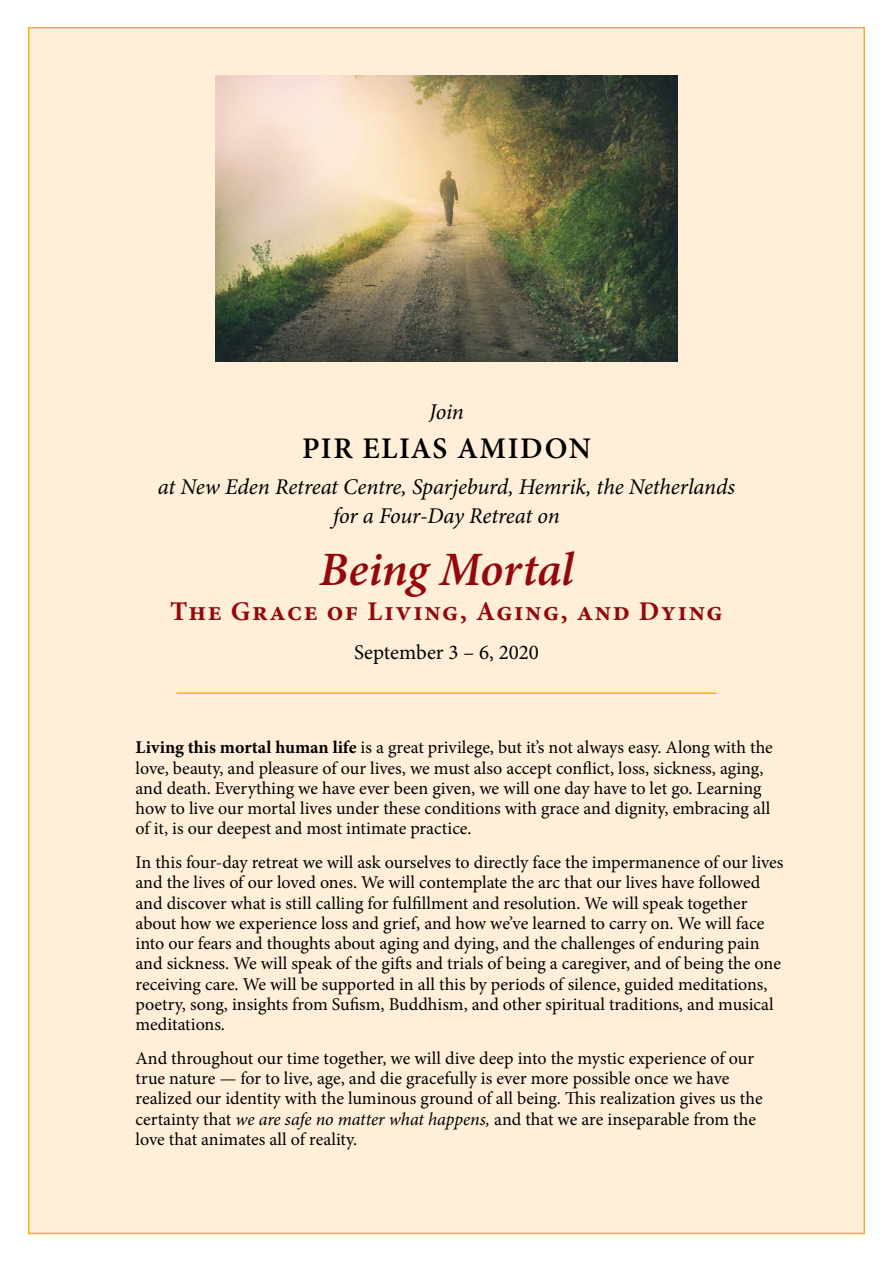
<style>
.page{position:relative;width:893px;height:1263px;background:#fff}
.page>*{position:absolute;margin:0;border:0;box-sizing:border-box;transform-origin:0 0}
.t1{font:italic 600 48px "Minion Pro";letter-spacing:-.01em;color:#94070a}
.t2{font:600 30px "Minion Pro";letter-spacing:.05em;color:#000}
.t3{font:700 27px "Minion Pro";letter-spacing:.06em;color:#94070a}
.t4{font:italic 22.5px/29.2px "Minion Pro";letter-spacing:-.01em;color:#000;text-align:center}
.t5{font:21px "Minion Pro";color:#000}
.t6{font:18px/20.2px "Minion Pro";color:#000}
.s1{font-weight:700}
.s2{font-style:italic}
</style>
<div class="page">
<div style="left:28px;top:27px;width:837px;height:1207px;background:#ffefd8;border:2px solid #fcaf17"></div>
<img style="left:216px;top:75px;width:461px;height:287px">
<hr style="left:176px;top:692px;width:540px;height:2px;background:#fcaf17">
<p class="t4" style="left:429px;top:397px;width:36px">Join</p>
<h2 class="t2" style="left:302px;top:427px;width:290px">PIR ELIAS AMIDON</h2>
<p class="t4" style="left:158px;top:472px;width:579px">at New Eden Retreat Centre, Sparjeburd, Hemrik, the Netherlands for a Four-Day Retreat on</p>
<h1 class="t1" style="left:319px;top:536px;width:256px">Being Mortal</h1>
<h3 class="t3" style="left:170px;top:592px;width:554px">The Grace of Living, Aging, and Dying</h3>
<p class="t5" style="left:354px;top:638px;width:186px">September 3 – 6, 2020</p>
<p class="t6" style="left:136px;top:737px;width:639px"><span class="s1">Living this mortal human life</span> is a great privilege, but it’s not always easy. Along with the love, beauty, and pleasure of our lives, we must also accept conflict, loss, sickness, aging, and death. Everything we have ever been given, we will one day have to let go. Learning how to live our mortal lives under these conditions with grace and dignity, embracing all of it, is our deepest and most intimate practice.</p>
<p class="t6" style="left:136px;top:852px;width:649px">In this four-day retreat we will ask ourselves to directly face the impermanence of our lives and the lives of our loved ones. We will contemplate the arc that our lives have followed and discover what is still calling for fulfillment and resolution. We will speak together about how we experience loss and grief, and how we’ve learned to carry on. We will face into our fears and thoughts about aging and dying, and the challenges of enduring pain and sickness. We will speak of the gifts and trials of being a caregiver, and of being the one receiving care. We will be supported in all this by periods of silence, guided meditations, poetry, song, insights from Sufism, Buddhism, and other spiritual traditions, and musical meditations.</p>
<p class="t6" style="left:136px;top:1048px;width:629px">And throughout our time together, we will dive deep into the mystic experience of our true nature — for to live, age, and die gracefully is ever more possible once we have realized our identity with the luminous ground of all being. This realization gives us the certainty that <span class="s2">we are safe no matter what happens,</span> and that we are inseparable from the love that animates all of reality.</p>
</div>
